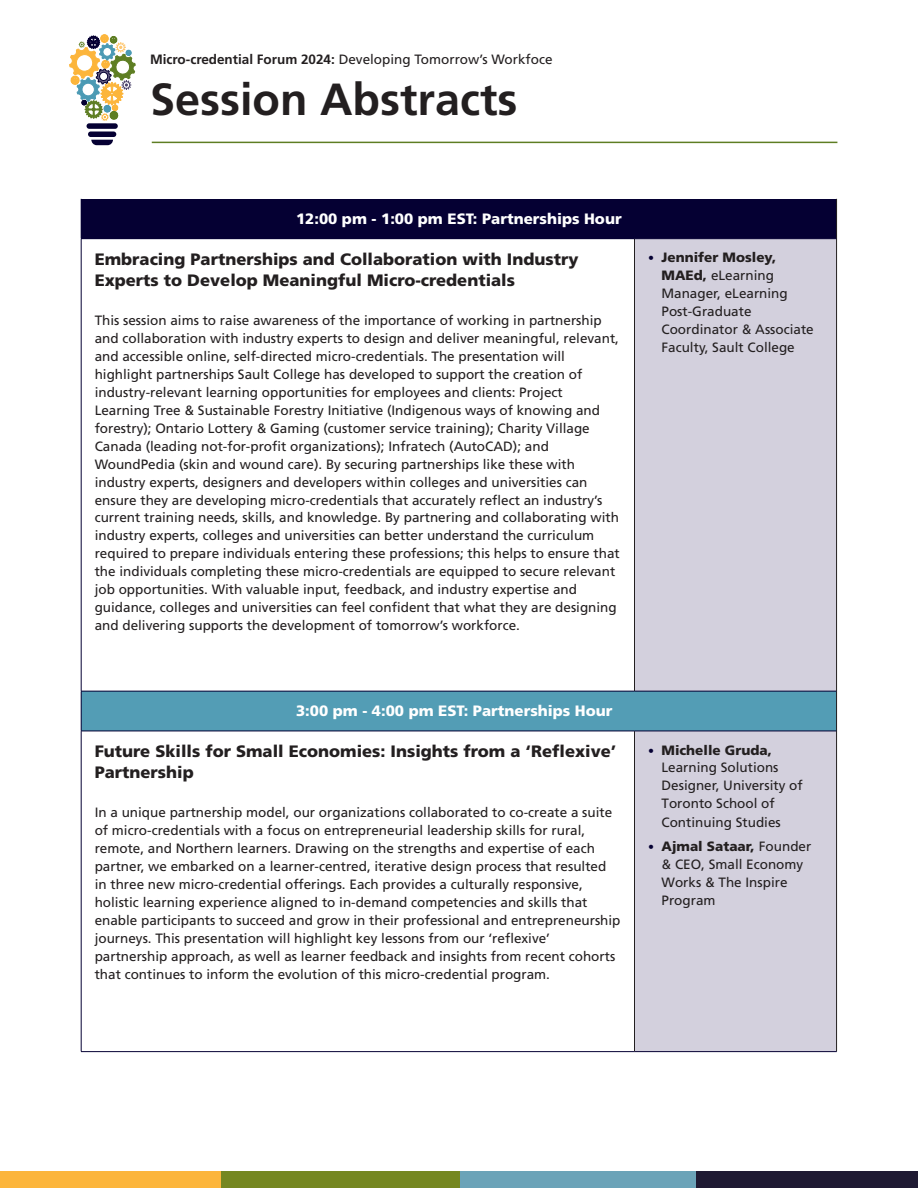
<style>
.page{position:relative;width:918px;height:1188px;background:#fff}
.page>*{position:absolute;margin:0;border:0;box-sizing:border-box;transform-origin:0 0}
.H2-25_30{font:700 45px "Frutiger LT Std";color:#231f20}
.Session_Titles{font:900 16.5px/21px "Frutiger LT Std";color:#231f20}
.Table_Content_10_13{font:900 15px "Frutiger LT Std";color:#fff}
.t1{font:13.5px/18px "Frutiger LT Std";color:#231f20}
.s1{font-weight:700}
.s2{font-weight:700;font-size:12px;color:#050033}
.s3{font-weight:900}
</style>
<div class="page">
<div style="left:0;top:1171px;width:226px;height:17px;background:#fcb53b"></div>
<div style="left:222px;top:1171px;width:238px;height:17px;background:#758721"></div>
<div style="left:460px;top:1171px;width:236px;height:17px;background:#6ba3b8"></div>
<div style="left:697px;top:1171px;width:221px;height:17px;background:#1f1a33"></div>
<hr style="left:152px;top:142px;width:685px;height:1px;background:#5e7e23">
<div style="left:81px;top:199px;width:756px;height:40px;background:#050033"></div>
<div style="left:635px;top:239px;width:201px;height:812px;background:#d3d0dd"></div>
<div style="left:81px;top:691px;width:756px;height:40px;background:#539db5"></div>
<hr style="left:81px;top:239px;width:1px;height:452px;background:#050033">
<hr style="left:81px;top:691px;width:553px;height:1px;background:#050033">
<hr style="left:81px;top:691px;width:1px;height:40px;background:#050033">
<hr style="left:81px;top:731px;width:1px;height:320px;background:#050033">
<hr style="left:81px;top:1051px;width:553px;height:1px;background:#050033">
<hr style="left:836px;top:199px;width:1px;height:40px;background:#231f20">
<hr style="left:634px;top:239px;width:1px;height:452px;background:#231f20">
<hr style="left:836px;top:239px;width:1px;height:452px;background:#231f20">
<hr style="left:836px;top:691px;width:1px;height:40px;background:#231f20">
<hr style="left:634px;top:731px;width:1px;height:320px;background:#231f20">
<hr style="left:836px;top:731px;width:1px;height:320px;background:#231f20">
<hr style="left:81px;top:731px;width:553px;height:1px;background:#050033">
<hr style="left:634px;top:731px;width:202px;height:1px;background:#050033">
<hr style="left:634px;top:691px;width:202px;height:1px;background:#050033">
<hr style="left:634px;top:1051px;width:203px;height:1px;background:#050033">
<svg style="left:69px;top:35px;width:66px;height:86px"></svg>
<div style="left:87px;top:123px;width:31px;height:6px;background:#050033;border-radius:3px"></div>
<div style="left:88px;top:132px;width:28px;height:5px;background:#050033;border-radius:3px"></div>
<svg style="left:91px;top:140px;width:22px;height:5px"></svg>
<p class="t1" style="left:150px;top:51px;width:404px"><span class="s1">Micro-credential Forum 2024:</span> Developing Tomorrow’s Workfoce</p>
<h2 class="H2-25_30" style="left:150px;top:73px;width:369px">Session Abstracts</h2>
<p class="Table_Content_10_13" style="left:296px;top:209px;width:327px">12:00 pm - 1:00 pm EST: Partnerships Hour</p>
<p class="Session_Titles" style="left:95px;top:248px;width:485px">Embracing Partnerships and Collaboration with Industry<br>Experts to Develop Meaningful Micro-credentials</p>
<p class="t1" style="left:95px;top:311px;width:527px">This session aims to raise awareness of the importance of working in partnership and collaboration with industry experts to design and deliver meaningful, relevant, and accessible online, self-directed micro-credentials. The presentation will highlight partnerships Sault College has developed to support the creation of industry-relevant learning opportunities for employees and clients: Project Learning Tree &amp; Sustainable Forestry Initiative (Indigenous ways of knowing and forestry); Ontario Lottery &amp; Gaming (customer service training); Charity Village Canada (leading not-for-profit organizations); Infratech (AutoCAD); and WoundPedia (skin and wound care). By securing partnerships like these with industry experts, designers and developers within colleges and universities can ensure they are developing micro-credentials that accurately reflect an industry’s current training needs, skills, and knowledge. By partnering and collaborating with industry experts, colleges and universities can better understand the curriculum required to prepare individuals entering these professions; this helps to ensure that the individuals completing these micro-credentials are equipped to secure relevant job opportunities. With valuable input, feedback, and industry expertise and guidance, colleges and universities can feel confident that what they are designing and delivering supports the development of tomorrow’s workforce.</p>
<p class="t1" style="left:662px;top:249px;width:154px;text-indent:-14px"><span class="s2">•</span> <span class="s3">Jennifer Mosley,<br>MAEd,</span> eLearning<br>Manager, eLearning<br>Post-Graduate<br>Coordinator &amp; Associate<br>Faculty, Sault College</p>
<p class="Table_Content_10_13" style="left:296px;top:701px;width:318px">3:00 pm - 4:00 pm EST: Partnerships Hour</p>
<p class="Session_Titles" style="left:95px;top:741px;width:523px">Future Skills for Small Economies: Insights from a ‘Reflexive’<br>Partnership</p>
<p class="t1" style="left:95px;top:803px;width:527px">In a unique partnership model, our organizations collaborated to co-create a suite of micro-credentials with a focus on entrepreneurial leadership skills for rural, remote, and Northern learners. Drawing on the strengths and expertise of each partner, we embarked on a learner-centred, iterative design process that resulted in three new micro-credential offerings. Each provides a culturally responsive, holistic learning experience aligned to in-demand competencies and skills that enable participants to succeed and grow in their professional and entrepreneurship journeys. This presentation will highlight key lessons from our ‘reflexive’ partnership approach, as well as learner feedback and insights from recent cohorts that continues to inform the evolution of this micro-credential program.</p>
<p class="t1" style="left:662px;top:741px;width:143px;text-indent:-14px"><span class="s2">•</span> <span class="s3">Michelle Gruda,<br></span>Learning Solutions<br>Designer, University of<br>Toronto School of<br>Continuing Studies</p>
<p class="t1" style="left:662px;top:837px;width:151px;text-indent:-14px"><span class="s2">•</span> <span class="s3">Ajmal Sataar,</span> Founder &amp; CEO, Small Economy<br>Works &amp; The Inspire<br>Program</p>
</div>
